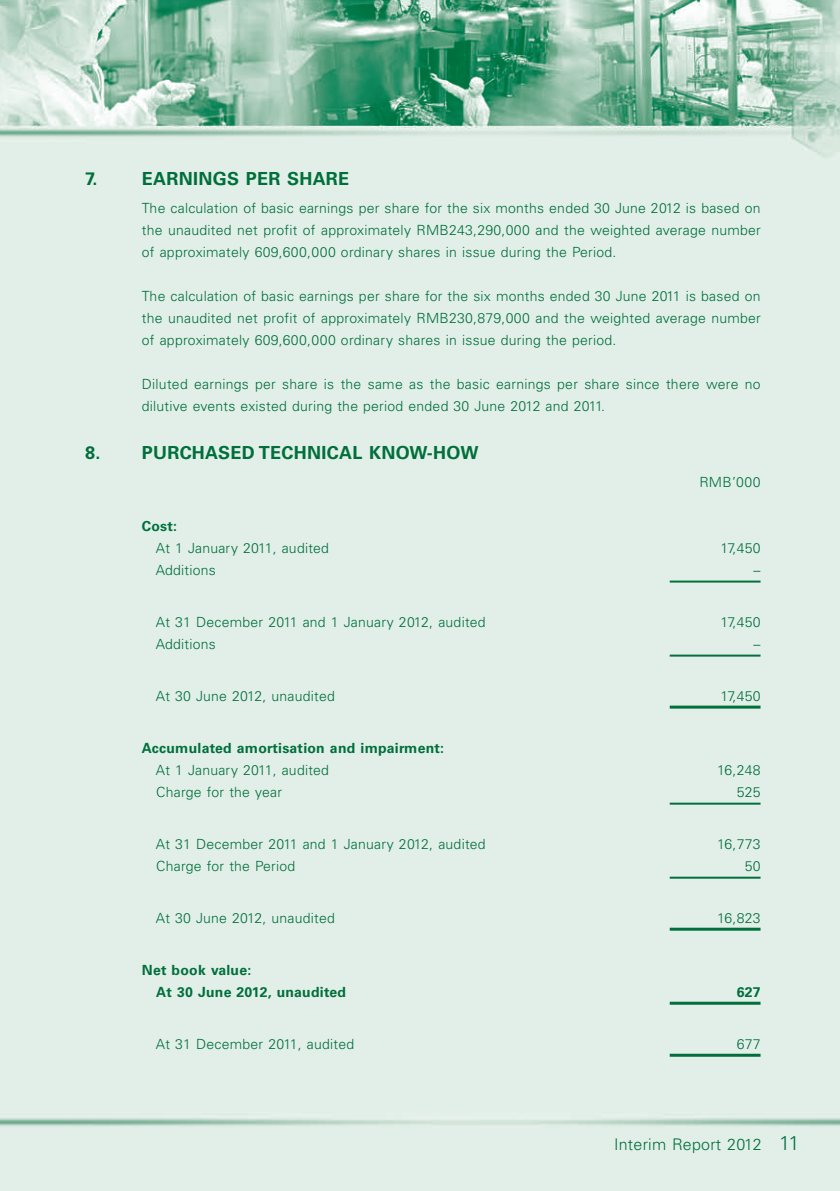
<style>
.page{position:relative;width:840px;height:1191px;background:#fff}
.page>*{position:absolute;margin:0;border:0;box-sizing:border-box;transform-origin:0 0}
.t1{font:700 18px "Univers LT Std";letter-spacing:.015em;color:#006f3c}
.t2{font:300 16px "Univers LT Std";letter-spacing:.015em;color:#006f3c}
.t3{font:300 14px/22px "Univers LT Std";letter-spacing:.015em;color:#006f3c;text-align:justify}
.t4{font:700 14px/22px "Univers LT Std";letter-spacing:.015em;color:#006f3c}
.s1{font-size:20px}
</style>
<div class="page">
<img style="left:0;top:0;width:839px;height:1191px">
<hr style="left:669px;top:580px;width:91px;height:2px;background:#006f3c">
<hr style="left:669px;top:654px;width:91px;height:2px;background:#006f3c">
<hr style="left:669px;top:705px;width:91px;height:3px;background:#006f3c">
<hr style="left:669px;top:802px;width:91px;height:2px;background:#006f3c">
<hr style="left:669px;top:876px;width:91px;height:2px;background:#006f3c">
<hr style="left:669px;top:927px;width:91px;height:3px;background:#006f3c">
<hr style="left:669px;top:1001px;width:91px;height:3px;background:#006f3c">
<hr style="left:669px;top:1053px;width:91px;height:3px;background:#006f3c">
<p class="t1" style="left:85px;top:168px;width:14px">7.</p>
<p class="t1" style="left:142px;top:168px;width:209px">EARNINGS PER SHARE</p>
<p class="t3" style="left:142px;top:197px;width:620px">The calculation of basic earnings per share for the six months ended 30 June 201 2 is based on the unaudited net profit of approximately RMB243,290,000 and the weighted average number of approximately 609,600,000 ordinary shares in issue during the Period.</p>
<p class="t3" style="left:142px;top:285px;width:620px">The calculation of basic earnings per share for the six months ended 30 June 2011 is based on the unaudited net profit of approximately RMB230,879,000 and the weighted average number of approximately 609,600,000 ordinary shares in issue during the period.</p>
<p class="t3" style="left:142px;top:373px;width:620px">Diluted earnings per share is the same as the basic earnings per share since there were no dilutive events existed during the period ended 30 June 201 2 and 2011 .</p>
<p class="t1" style="left:85px;top:442px;width:394px">8. PURCHASED TECHNICAL KNOW-HOW</p>
<p class="t3" style="left:699px;top:470px;width:63px">RMB’000</p>
<p class="t4" style="left:142px;top:515px;width:37px">Cost:</p>
<p class="t3" style="left:156px;top:536px;width:175px">At 1 January 2011 , audited</p>
<p class="t3" style="left:720px;top:536px;width:42px">1 7,450</p>
<p class="t3" style="left:156px;top:558px;width:61px">Additions</p>
<p class="t3" style="left:753px;top:558px;width:8px">–</p>
<p class="t3" style="left:156px;top:610px;width:331px">At 31 December 2011 and 1 January 201 2, audited</p>
<p class="t3" style="left:720px;top:610px;width:42px">1 7,450</p>
<p class="t3" style="left:156px;top:632px;width:61px">Additions</p>
<p class="t3" style="left:753px;top:632px;width:8px">–</p>
<p class="t3" style="left:156px;top:684px;width:180px">At 30 June 201 2, unaudited</p>
<p class="t3" style="left:720px;top:684px;width:42px">1 7,450</p>
<p class="t4" style="left:142px;top:737px;width:303px">Accumulated amortisation and impairment:</p>
<p class="t3" style="left:156px;top:758px;width:175px">At 1 January 2011 , audited</p>
<p class="t3" style="left:716px;top:758px;width:45px">1 6,248</p>
<p class="t3" style="left:156px;top:780px;width:127px">Charge for the year</p>
<p class="t3" style="left:736px;top:780px;width:25px">525</p>
<p class="t3" style="left:156px;top:832px;width:331px">At 31 December 2011 and 1 January 201 2, audited</p>
<p class="t3" style="left:716px;top:832px;width:45px">1 6,773</p>
<p class="t3" style="left:156px;top:854px;width:141px">Charge for the Period</p>
<p class="t3" style="left:744px;top:854px;width:17px">50</p>
<p class="t3" style="left:156px;top:906px;width:180px">At 30 June 201 2, unaudited</p>
<p class="t3" style="left:716px;top:906px;width:45px">1 6,823</p>
<p class="t4" style="left:156px;top:959px;width:191px;text-indent:-14px">Net book value:<br>At 30 June 2012, unaudited</p>
<p class="t4" style="left:736px;top:981px;width:25px">627</p>
<p class="t3" style="left:156px;top:1032px;width:200px">At 31 December 2011 , audited</p>
<p class="t3" style="left:736px;top:1032px;width:25px">677</p>
<p class="t2" style="left:613px;top:1134px;width:173px">Interim Report 201 2 <span class="s1">11</span></p>
</div>
